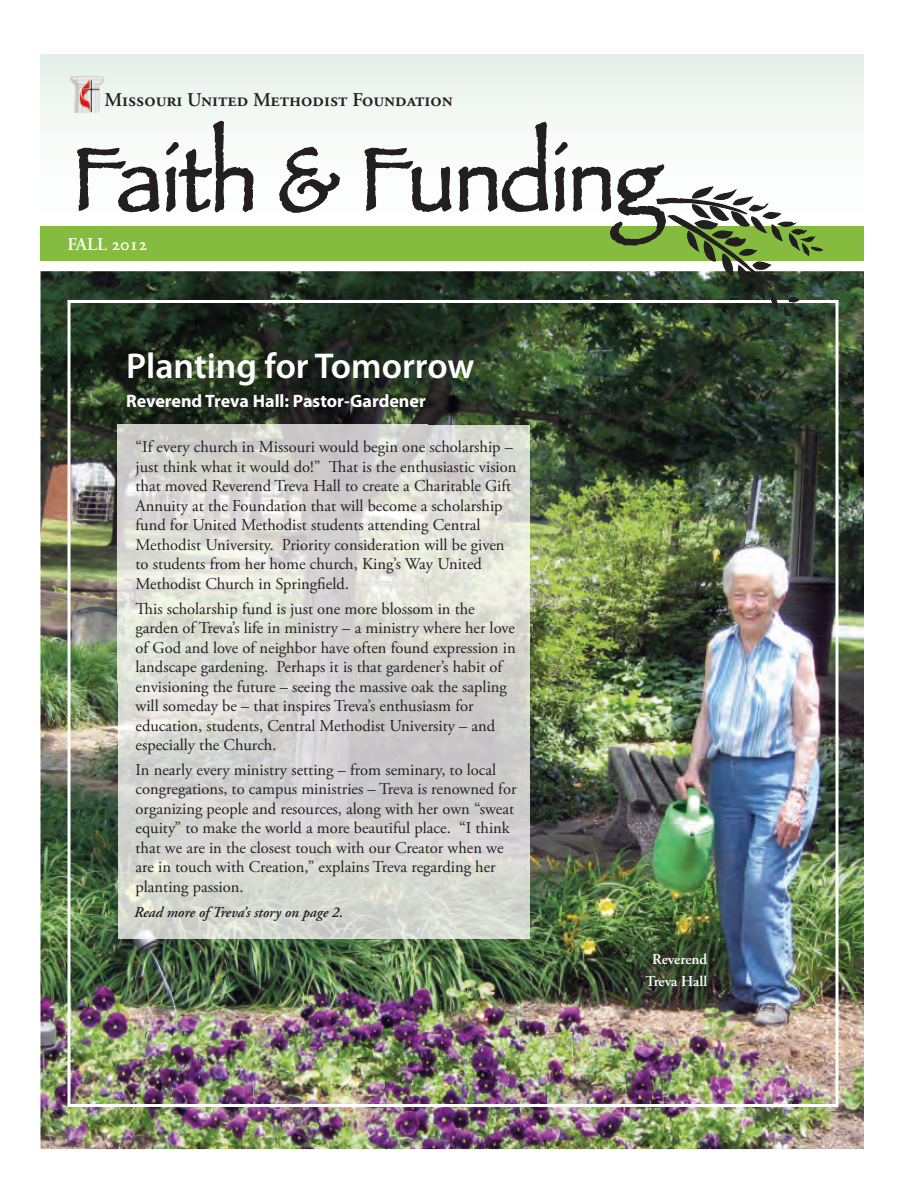
<style>
.page{position:relative;width:918px;height:1188px;background:#fff}
.page>*{position:absolute;margin:0;border:0;box-sizing:border-box;transform-origin:0 0}
.t1{font:600 36px "Myriad Pro";color:#fff}
.t2{font:600 19.5px "Adobe Garamond Pro";color:#231f20}
.t3{font:700 18px "Myriad Pro";color:#fff}
.t4{font:600 18px "Adobe Garamond Pro";color:#fff}
.t5{font:16.5px/19.5px "Adobe Garamond Pro";color:#231f20}
.t6{font:italic 600 15px "Adobe Garamond Pro";color:#231f20}
.t7{font:600 15px/21.9px "Adobe Garamond Pro";letter-spacing:-.01em;color:#fff;text-align:center}
.s1{font-weight:400;font-size:16.5px;color:#231f20}
</style>
<div class="page">
<svg style="left:40px;top:54px;width:824px;height:172px"></svg>
<img style="left:40px;top:271px;width:824px;height:878px">
<div style="left:68px;top:300px;width:770px;height:807px;border:3px solid #fff"></div>
<div style="left:40px;top:226px;width:824px;height:35px;background:#85bc40"></div>
<img style="left:118px;top:425px;width:412px;height:514px">
<svg style="left:165px;top:121px;width:88px;height:92px"></svg>
<svg style="left:279px;top:147px;width:61px;height:66px"></svg>
<svg style="left:364px;top:148px;width:88px;height:64px"></svg>
<svg style="left:458px;top:122px;width:90px;height:90px"></svg>
<svg style="left:554px;top:142px;width:14px;height:70px"></svg>
<img style="left:70px;top:76px;width:34px;height:37px">
<p class="t2" style="left:104px;top:89px;width:350px">Missouri United Methodist Foundation</p>
<p class="t4" style="left:67px;top:234px;width:82px">FALL 2012</p>
<h1 class="t1" style="left:126px;top:346px;width:350px">Planting for Tomorrow</h1>
<p class="t3" style="left:126px;top:391px;width:315px">Reverend Treva Hall: Pastor-Gardener<span class="s1">er</span></p>
<p class="t5" style="left:136px;top:438px;width:383px">“If every church in Missouri would begin one scholarship – just think what it would do!” That is the enthusiastic vision that moved Reverend Treva Hall to create a Charitable Gift Annuity at the Foundation that will become a scholarship fund for United Methodist students attending Central Methodist University. Priority consideration will be given to students from her home church, King’s Way United Methodist Church in Springfield.</p>
<p class="t5" style="left:136px;top:599px;width:382px">This scholarship fund is just one more blossom in the garden of Treva’s life in ministry – a ministry where her love of God and love of neighbor have often found expression in landscape gardening. Perhaps it is that gardener’s habit of envisioning the future – seeing the massive oak the sapling will someday be – that inspires Treva’s enthusiasm for education, students, Central Methodist University – and especially the Church.</p>
<p class="t5" style="left:136px;top:761px;width:383px">In nearly every ministry setting – from seminary, to local congregations, to campus ministries – Treva is renowned for organizing people and resources, along with her own “sweat equity” to make the world a more beautiful place. “I think that we are in the closest touch with our Creator when we are in touch with Creation,” explains Treva regarding her planting passion.</p>
<p class="t6" style="left:134px;top:904px;width:210px">Read more of Treva’s story on page 2.</p>
<p class="t7" style="left:645px;top:948px;width:63px">Reverend<br>Treva Hall</p>
</div>
